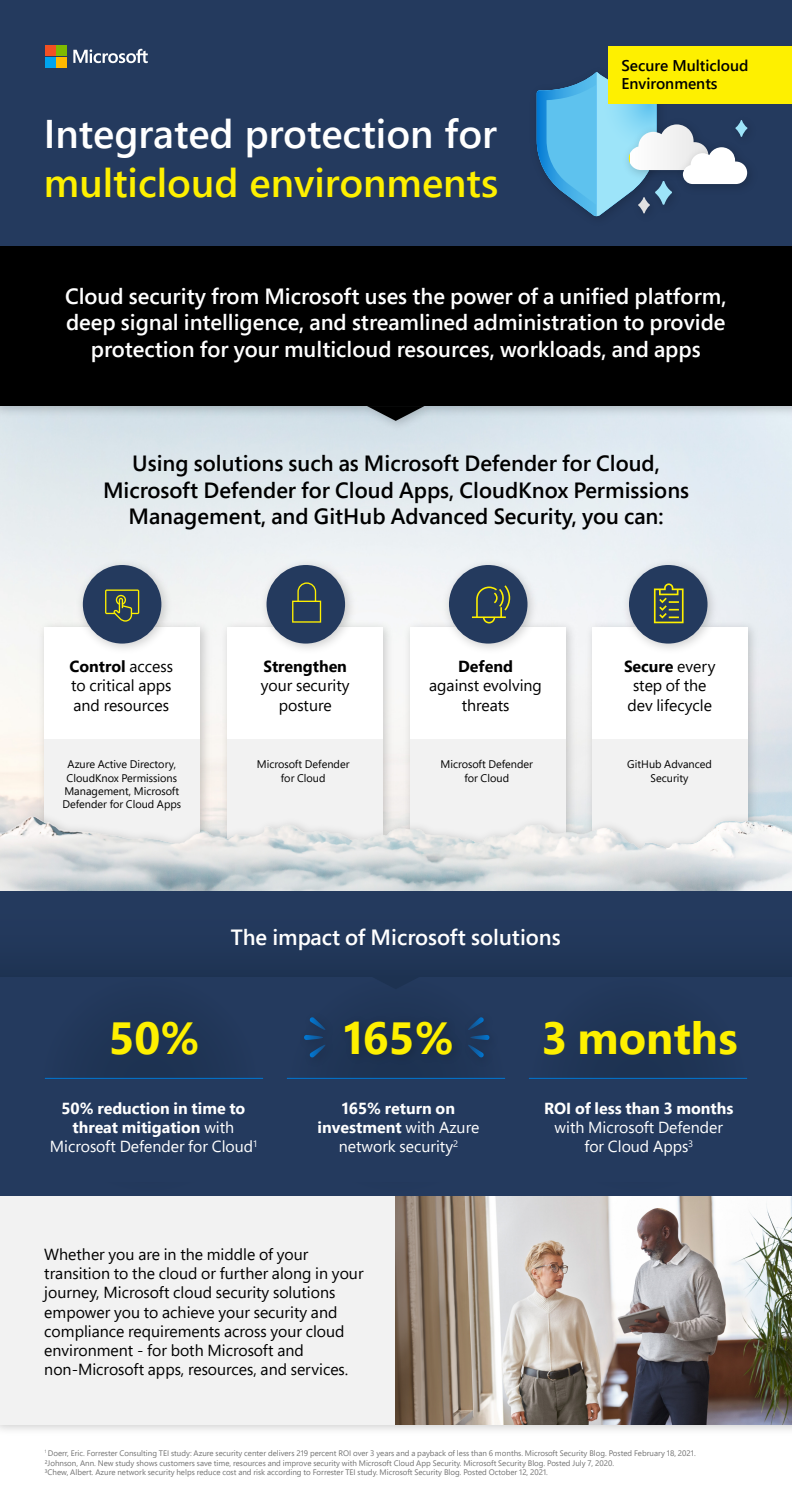
<style>
.page{position:relative;width:792px;height:1500px;background:#fff}
.page>*{position:absolute;margin:0;border:0;box-sizing:border-box;transform-origin:0 0}
.t1{font:700 45px "Segoe Pro";color:#fef000}
.t2{font:600 40px "Segoe UI";color:#fff}
.t3{font:600 40px "Segoe UI";color:#fef000}
.t4{font:600 22px/26.4px "Segoe Pro";color:#fff;text-align:center}
.t5{font:600 22px/26.4px "Segoe Pro";color:#000;text-align:center}
.t6{font:16px/19.2px "Segoe Pro";color:#000;text-align:center}
.t7{font:700 16px/19.2px "Segoe Pro";color:#fff;text-align:center}
.t8{font:16px/19.2px "Segoe Pro";color:#fff;text-align:center}
.t9{font:700 16px "Segoe Pro";color:#000}
.t10{font:600 15.5px/18.6px "Segoe UI";color:#000}
.t11{font:11px/13.2px "Segoe Pro";color:#000;text-align:center}
.t12{font:8px/9.6px "Segoe Pro";color:#737373}
.s1{font-weight:700}
.s2{font-weight:400}
</style>
<div class="page">
<img style="left:0;top:1424px;width:792px;height:6px">
<div style="left:0;top:1166px;width:792px;height:258px;background:#f2f2f2"></div>
<img style="left:488px;top:1196px;width:304px;height:228px">
<img style="left:34px;top:617px;width:728px;height:177px">
<div style="left:45px;top:627px;width:155px;height:204px;background:#fff"></div>
<div style="left:227px;top:627px;width:155px;height:204px;background:#fff"></div>
<div style="left:410px;top:627px;width:155px;height:204px;background:#fff"></div>
<div style="left:592px;top:627px;width:155px;height:204px;background:#fff"></div>
<img style="left:72px;top:554px;width:105px;height:95px">
<div style="left:83px;top:565px;width:78px;height:78px;background:#243a5e;border-radius:50%"></div>
<img style="left:256px;top:554px;width:104px;height:95px">
<div style="left:267px;top:565px;width:78px;height:78px;background:#243a5e;border-radius:50%"></div>
<img style="left:438px;top:554px;width:105px;height:95px">
<div style="left:449px;top:565px;width:79px;height:78px;background:#243a5e;border-radius:50%"></div>
<img style="left:618px;top:554px;width:105px;height:95px">
<div style="left:629px;top:565px;width:79px;height:78px;background:#243a5e;border-radius:50%"></div>
<svg style="left:292px;top:582px;width:29px;height:41px"></svg>
<svg style="left:472px;top:585px;width:38px;height:38px"></svg>
<svg style="left:654px;top:583px;width:30px;height:40px"></svg>
<svg style="left:105px;top:589px;width:34px;height:33px"></svg>
<div style="left:45px;top:739px;width:155px;height:204px;background:#f2f2f2"></div>
<div style="left:227px;top:739px;width:155px;height:204px;background:#f2f2f2"></div>
<div style="left:410px;top:739px;width:155px;height:204px;background:#f2f2f2"></div>
<div style="left:592px;top:739px;width:155px;height:204px;background:#f2f2f2"></div>
<img style="left:0;top:794px;width:792px;height:11px">
<img style="left:0;top:805px;width:792px;height:86px">
<div style="left:0;top:917px;width:792px;height:279px;background:#243a5e"></div>
<div style="left:0;top:244px;width:792px;height:162px;background:#000"></div>
<img style="left:356px;top:406px;width:84px;height:30px">
<svg style="left:367px;top:406px;width:57px;height:15px"></svg>
<div style="left:0;top:0;width:792px;height:245px;background:#243a5e"></div>
<svg style="left:537px;top:72px;width:211px;height:144px"></svg>
<svg style="left:73px;top:49px;width:75px;height:14px"></svg>
<div style="left:45px;top:45px;width:10px;height:11px;background:#f25022"></div>
<div style="left:56px;top:45px;width:11px;height:11px;background:#7fba00"></div>
<div style="left:45px;top:57px;width:10px;height:10px;background:#00a4ef"></div>
<div style="left:56px;top:57px;width:11px;height:10px;background:#ffb900"></div>
<div style="left:608px;top:46px;width:184px;height:57px;background:#fef000"></div>
<svg style="left:396px;top:1196px;width:92px;height:228px;background:#927f6c"></svg>
<div style="left:40px;top:974px;width:219px;height:219px;background:#213658;border-radius:109px"></div>
<div style="left:529px;top:974px;width:218px;height:219px;background:#213658;border-radius:109px"></div>
<img style="left:287px;top:1019px;width:218px;height:59px">
<svg style="left:367px;top:976px;width:57px;height:13px"></svg>
<div style="left:0;top:891px;width:792px;height:85px;background:#23395c"></div>
<div style="left:0;top:1078px;width:792px;height:104px;background:#243a5e"></div>
<hr style="left:45px;top:1078px;width:218px;height:1px;background:#0078d4">
<hr style="left:287px;top:1078px;width:218px;height:1px;background:#0078d4">
<hr style="left:529px;top:1078px;width:218px;height:1px;background:#0078d4">
<img style="left:457px;top:1019px;width:48px;height:53px">
<svg style="left:467px;top:1017px;width:17px;height:14px"></svg>
<svg style="left:467px;top:1044px;width:17px;height:14px"></svg>
<svg style="left:470px;top:1035px;width:19px;height:5px"></svg>
<img style="left:293px;top:1019px;width:48px;height:53px">
<svg style="left:309px;top:1017px;width:17px;height:14px"></svg>
<svg style="left:309px;top:1044px;width:17px;height:14px"></svg>
<svg style="left:304px;top:1035px;width:19px;height:5px"></svg>
<h2 class="t2" style="left:44px;top:97px;width:455px">Integrated protection for</h2>
<h2 class="t3" style="left:44px;top:145px;width:456px">multicloud environments</h2>
<h3 class="t10" style="left:622px;top:54px;width:129px">Secure Multicloud<br>Environments</h3>
<h3 class="t4" style="left:65px;top:282px;width:663px">Cloud security from Microsoft uses the power of a unified platform, deep signal intelligence, and streamlined administration to provide protection for your multicloud resources, workloads, and apps</h3>
<h3 class="t5" style="left:103px;top:450px;width:588px">Using solutions such as Microsoft Defender for Cloud,<br>Microsoft Defender for Cloud Apps, CloudKnox Permissions<br>Management, and GitHub Advanced Security, you can:</h3>
<h3 class="t9" style="left:458px;top:655px;width:56px">Defend</h3>
<h3 class="t6" style="left:429px;top:676px;width:114px">against evolving threats</h3>
<h3 class="t6" style="left:70px;top:656px;width:105px;text-align:justify"><span class="s1">Control</span> access to critical apps and resources</h3>
<h3 class="t6" style="left:624px;top:656px;width:93px"><span class="s1">Secure</span> every step of the dev lifecycle</h3>
<h3 class="t9" style="left:263px;top:655px;width:85px">Strengthen</h3>
<h3 class="t6" style="left:261px;top:676px;width:90px">your security posture</h3>
<h3 class="t11" style="left:62px;top:757px;width:120px">Azure Active Directory,<br>CloudKnox Permissions<br>Management, Microsoft<br>Defender for Cloud Apps</h3>
<h3 class="t11" style="left:257px;top:757px;width:94px">Microsoft Defender for Cloud</h3>
<h3 class="t11" style="left:440px;top:757px;width:94px">Microsoft Defender for Cloud</h3>
<h3 class="t11" style="left:627px;top:757px;width:86px">GitHub Advanced<br>Security</h3>
<h3 class="t4" style="left:231px;top:923px;width:332px">The impact of Microsoft solutions</h3>
<h1 class="t1" style="left:109px;top:1005px;width:92px">50%</h1>
<h1 class="t1" style="left:343px;top:1005px;width:112px">165%</h1>
<h1 class="t1" style="left:541px;top:1005px;width:198px">3 months</h1>
<h3 class="t7" style="left:50px;top:1098px;width:209px">50% reduction in time to threat mitigation <span class="s2">with<br>Microsoft Defender for Cloud</span><sup>1</sup></h3>
<h3 class="t7" style="left:544px;top:1098px;width:191px">ROI of less than 3 months</h3>
<h3 class="t8" style="left:318px;top:1098px;width:163px"><span class="s1">165% return on investment</span> with Azure network security<sup>2</sup></h3>
<h3 class="t8" style="left:555px;top:1117px;width:170px">with Microsoft Defender for Cloud Apps<sup>3</sup></h3>
<p class="t6" style="left:44px;top:1244px;width:321px;text-align:left">Whether you are in the middle of your transition to the cloud or further along in your journey, Microsoft cloud security solutions empower you to achieve your security and compliance requirements across your cloud environment - for both Microsoft and non-Microsoft apps, resources, and services.</p>
<p class="t12" style="left:45px;top:1448px;width:652px"><sup>1</sup> Doerr, Eric. Forrester Consulting TEI study: Azure security center delivers 219 percent ROI over 3 years and a payback of less than 6 months. Microsoft Security Blog. Posted February 18, 2021.<br>²Johnson, Ann. New study shows customers save time, resources and improve security with Microsoft Cloud App Security. Microsoft Security Blog. Posted July 7, 2020.<br>³Chew, Albert. Azure network security helps reduce cost and risk according to Forrester TEI study. Microsoft Security Blog. Posted October 12, 2021.</p>
</div>
